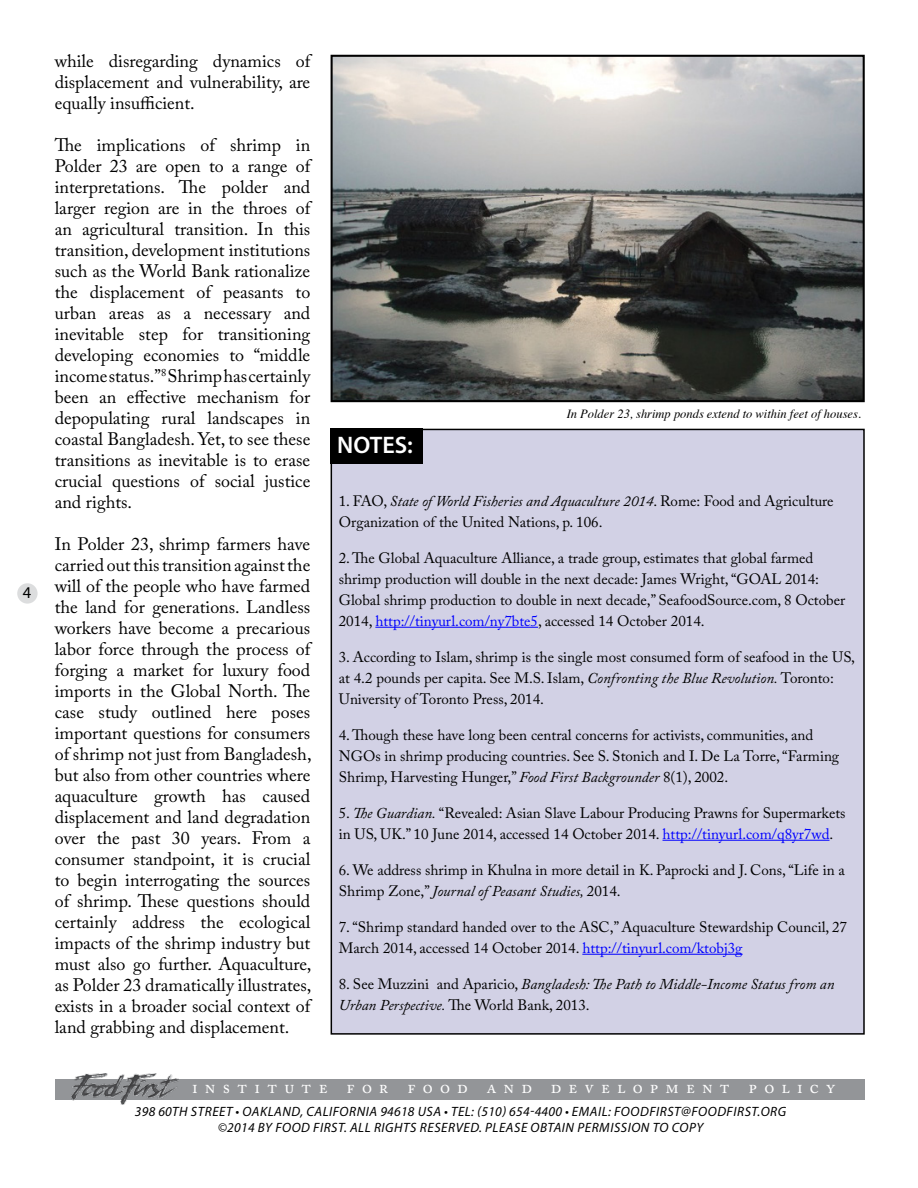
<style>
.page{position:relative;width:918px;height:1188px;background:#fff}
.page>*{position:absolute;margin:0;border:0;box-sizing:border-box;transform-origin:0 0}
.t1{font:600 24px "Myriad Pro";color:#fff}
.t2{font:18px/21px "Adobe Caslon Pro";color:#000;text-align:justify}
.t3{font:18px "Adobe Caslon Pro";letter-spacing:.4em;color:#fff}
.t4{font:16.5px "Myriad Pro";color:#000}
.t5{font:15px/21px "Adobe Caslon Pro";color:#000}
.t6{font:italic 15px/21px "Adobe Caslon Pro";color:#000}
.t7{font:italic 13.5px "Myriad Pro";letter-spacing:.04em;color:#000}
.t8{font:italic 13.5px "Myriad Pro";letter-spacing:.02em;color:#000}
.t9{font:italic 12.45px "Times";color:#000}
.s1{font-style:italic}
.s2{color:#00f}
.s3{font-style:normal}
</style>
<div class="page">
<div style="left:17px;top:583px;width:21px;height:21px;background:#dcddde;border-radius:50%"></div>
<div style="left:55px;top:1079px;width:810px;height:21px;background:#939598"></div>
<img style="left:72px;top:1073px;width:106px;height:31px">
<img style="left:334px;top:58px;width:528px;height:341px">
<div style="left:331px;top:55px;width:534px;height:347px;border:2px solid #000"></div>
<div style="left:331px;top:429px;width:533px;height:605px;background:#d2d1e5"></div>
<hr style="left:375px;top:627px;width:163px;height:1px;background:#00f">
<hr style="left:663px;top:840px;width:166px;height:1px;background:#00f">
<hr style="left:582px;top:954px;width:161px;height:1px;background:#00f">
<div style="left:331px;top:429px;width:92px;height:35px;background:#000"></div>
<p class="t4" style="left:23px;top:582px;width:10px">4</p>
<p class="t2" style="left:55px;top:50px;width:259px">while disregarding dynamics of displacement and vulnerability, are equally insufficient.</p>
<p class="t2" style="left:55px;top:134px;width:259px">The implications of shrimp in Polder 23 are open to a range of interpretations. The polder and larger region are in the throes of an agricultural transition. In this transition, development institutions such as the World Bank rationalize the displacement of peasants to urban areas as a necessary and inevitable step for transitioning developing economies to “middle income status.”<sup>8</sup> Shrimp has certainly been an effective mechanism for depopulating rural landscapes in coastal Bangladesh. Yet, to see these transitions as inevitable is to erase crucial questions of social justice and rights.</p>
<p class="t2" style="left:55px;top:534px;width:259px;text-align:left">In Polder 23, shrimp farmers have carried out this transition against the will of the people who have farmed the land for generations. Landless workers have become a precarious labor force through the process of forging a market for luxury food imports in the Global North. The case study outlined here poses important questions for consumers of shrimp not just from Bangladesh, but also from other countries where aquaculture growth has caused displacement and land degradation over the past 30 years. From a consumer standpoint, it is crucial to begin interrogating the sources of shrimp. These questions should certainly address the ecological impacts of the shrimp industry but must also go further. Aquaculture, as Polder 23 dramatically illustrates, exists in a broader social context of land grabbing and displacement.</p>
<h1 class="t1" style="left:337px;top:430px;width:77px">NOTES:</h1>
<p class="t9" style="left:567px;top:403px;width:296px">In Polder 23, shrimp ponds extend to within feet of houses.</p>
<p class="t5" style="left:339px;top:490px;width:496px">1. FAO, <span class="s1">State of World Fisheries and Aquaculture 2014</span>. Rome: Food and Agriculture<br>Organization of the United Nations, p. 106.</p>
<p class="t5" style="left:339px;top:547px;width:508px">2. The Global Aquaculture Alliance, a trade group, estimates that global farmed shrimp production will double in the next decade: James Wright, “GOAL 2014:<br>Global shrimp production to double in next decade,” SeafoodSource.com, 8 October 2014, <span class="s2">http://tinyurl.com/ny7bte5</span>, accessed 14 October 2014.</p>
<p class="t5" style="left:339px;top:646px;width:518px">3. According to Islam, shrimp is the single most consumed form of seafood in the US, at 4.2 pounds per capita. See M.S. Islam, <span class="s1">Confronting the Blue Revolution.</span> Toronto:<br>University of Toronto Press, 2014.</p>
<p class="t5" style="left:339px;top:724px;width:502px">4. Though these have long been central concerns for activists, communities, and<br>NGOs in shrimp producing countries. See S. Stonich and I. De La Torre, “Farming<br>Shrimp, Harvesting Hunger,” <span class="s1">Food First Backgrounder</span> 8(1), 2002.</p>
<p class="t5" style="left:339px;top:802px;width:508px">5. <span class="s1">The Guardian.</span> “Revealed: Asian Slave Labour Producing Prawns for Supermarkets in US, UK.” 10 June 2014, accessed 14 October 2014. <span class="s2">http://tinyurl.com/q8yr7wd</span>.</p>
<p class="t5" style="left:339px;top:859px;width:508px">6. We address shrimp in Khulna in more detail in K. Paprocki and J. Cons, “Life in a<br>Shrimp Zone,” <span class="s1">Journal of Peasant Studies,</span> 2014.</p>
<p class="t5" style="left:339px;top:916px;width:510px">7. “Shrimp standard handed over to the ASC,” Aquaculture Stewardship Council, 27<br>March 2014, accessed 14 October 2014. <span class="s2">http://tinyurl.com/ktobj3g</span></p>
<p class="t6" style="left:339px;top:973px;width:497px"><span class="s3">8. See Muzzini and Aparicio,</span> Bangladesh: The Path to Middle-Income Status from an<br>Urban Perspective. <span class="s3">The World Bank, 2013.</span></p>
<p class="t3" style="left:192px;top:1076px;width:644px">institute for food and development policy</p>
<p class="t7" style="left:135px;top:1103px;width:513px">398 60TH STREET • OAKLAND, CALIFORNIA 94618 USA • TEL: (510) 654-4400 • EMAIL: FOODFIR</p>
<p class="t7" style="left:667px;top:1103px;width:58px">ST@FOODFIR</p>
<p class="t7" style="left:745px;top:1103px;width:43px">ST.ORG</p>
<p class="t8" style="left:218px;top:1120px;width:140px">©2014 BY FOOD FIRST. ALL</p>
<p class="t7" style="left:374px;top:1120px;width:182px">RIGHTS RESER VED. PLEA SE OBTAIN</p>
<p class="t7" style="left:577px;top:1120px;width:127px">PERMISSION TO COPY</p>
</div>
